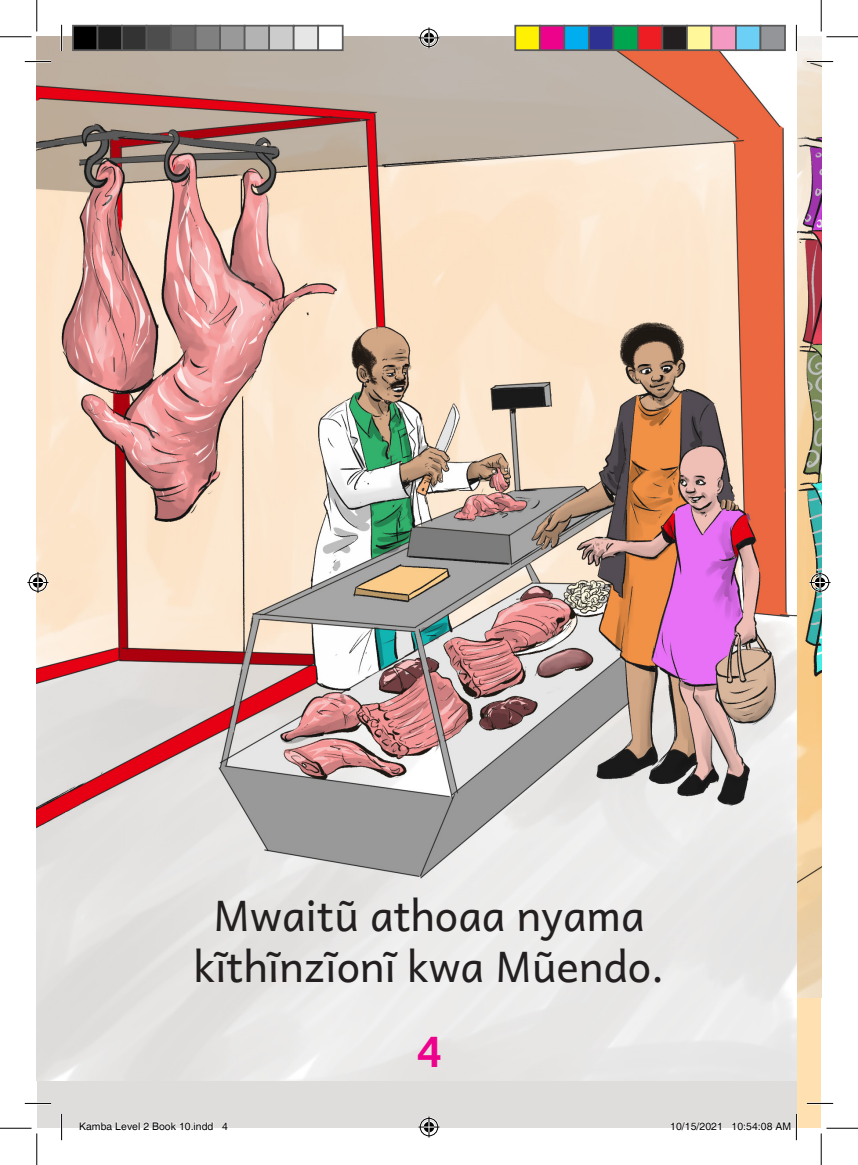
<style>
.page{position:relative;width:858px;height:1165px;background:#fff}
.page>*{position:absolute;margin:0;border:0;box-sizing:border-box;transform-origin:0 0}
.Body_Text{font:42px/50.4px "Andika New Basic";color:#231f20;text-align:center}
.t1{font:700 42px "Andika New Basic";color:#ed028c}
.t2{font:10.5px "Helvetica";color:#000}
</style>
<div class="page">
<div style="left:796px;top:37px;width:25px;height:1091px;background:#ffe1b1"></div>
<img style="left:796px;top:37px;width:25px;height:961px">
<div style="left:37px;top:37px;width:759px;height:1091px;background:#dfdddc"></div>
<img style="left:37px;top:37px;width:759px;height:1043px">
<hr style="left:25px;top:60px;width:26px;height:3px;background:#fff">
<hr style="left:806px;top:60px;width:26px;height:3px;background:#fff">
<hr style="left:25px;top:1102px;width:26px;height:2px;background:#fff">
<hr style="left:806px;top:1102px;width:26px;height:2px;background:#fff">
<hr style="left:60px;top:25px;width:3px;height:26px;background:#fff">
<hr style="left:60px;top:1114px;width:3px;height:26px;background:#fff">
<hr style="left:795px;top:25px;width:2px;height:26px;background:#fff">
<hr style="left:795px;top:1114px;width:2px;height:26px;background:#fff">
<svg style="left:25px;top:61px;width:26px;height:1px"></svg>
<svg style="left:806px;top:61px;width:26px;height:1px"></svg>
<svg style="left:25px;top:1103px;width:26px;height:1px"></svg>
<svg style="left:806px;top:1103px;width:26px;height:1px"></svg>
<svg style="left:61px;top:25px;width:1px;height:26px"></svg>
<svg style="left:61px;top:1114px;width:1px;height:26px"></svg>
<svg style="left:795px;top:25px;width:1px;height:26px"></svg>
<hr style="left:0;top:36px;width:32px;height:1px;background:#000">
<hr style="left:826px;top:36px;width:31px;height:1px;background:#000">
<hr style="left:0;top:1128px;width:32px;height:1px;background:#000">
<hr style="left:826px;top:1128px;width:31px;height:1px;background:#000">
<hr style="left:36px;top:0;width:1px;height:32px;background:#000">
<hr style="left:36px;top:1133px;width:1px;height:32px;background:#000">
<hr style="left:820px;top:0;width:1px;height:32px;background:#000">
<hr style="left:820px;top:1133px;width:1px;height:32px;background:#000">
<svg style="left:418px;top:27px;width:21px;height:21px"></svg>
<svg style="left:418px;top:1116px;width:21px;height:21px"></svg>
<svg style="left:27px;top:572px;width:21px;height:21px"></svg>
<svg style="left:809px;top:572px;width:21px;height:21px"></svg>
<div style="left:73px;top:26px;width:24px;height:24px;background:#000"></div>
<div style="left:72px;top:25px;width:26px;height:26px;border:2px solid #595959"></div>
<div style="left:97px;top:26px;width:25px;height:24px;background:#1a1a1a"></div>
<div style="left:97px;top:25px;width:26px;height:26px;border:2px solid #595959"></div>
<div style="left:122px;top:26px;width:24px;height:24px;background:#333"></div>
<div style="left:121px;top:25px;width:26px;height:26px;border:2px solid #595959"></div>
<div style="left:146px;top:26px;width:25px;height:24px;background:#4d4d4d"></div>
<div style="left:146px;top:25px;width:26px;height:26px;border:2px solid #595959"></div>
<div style="left:171px;top:26px;width:24px;height:24px;background:#666"></div>
<div style="left:170px;top:25px;width:26px;height:26px;border:2px solid #595959"></div>
<div style="left:195px;top:26px;width:25px;height:24px;background:#808080"></div>
<div style="left:195px;top:25px;width:26px;height:26px;border:2px solid #595959"></div>
<div style="left:220px;top:26px;width:24px;height:24px;background:#999"></div>
<div style="left:219px;top:25px;width:26px;height:26px;border:2px solid #595959"></div>
<div style="left:244px;top:26px;width:25px;height:24px;background:#b3b3b3"></div>
<div style="left:244px;top:25px;width:26px;height:26px;border:2px solid #595959"></div>
<div style="left:269px;top:26px;width:24px;height:24px;background:#ccc"></div>
<div style="left:268px;top:25px;width:26px;height:26px;border:2px solid #595959"></div>
<div style="left:293px;top:26px;width:25px;height:24px;background:#e6e6e6"></div>
<div style="left:293px;top:25px;width:26px;height:26px;border:2px solid #595959"></div>
<div style="left:318px;top:26px;width:24px;height:24px;background:#fff"></div>
<div style="left:317px;top:25px;width:26px;height:26px;border:2px solid #595959"></div>
<div style="left:515px;top:26px;width:24px;height:24px;background:#fff101"></div>
<div style="left:514px;top:25px;width:26px;height:26px;border:2px solid #595959"></div>
<div style="left:539px;top:26px;width:25px;height:24px;background:#ed028c"></div>
<div style="left:538px;top:25px;width:27px;height:26px;border:2px solid #595959"></div>
<div style="left:564px;top:26px;width:24px;height:24px;background:#00aeef"></div>
<div style="left:563px;top:25px;width:26px;height:26px;border:2px solid #595959"></div>
<div style="left:588px;top:26px;width:25px;height:24px;background:#2e3092"></div>
<div style="left:587px;top:25px;width:27px;height:26px;border:2px solid #595959"></div>
<div style="left:613px;top:26px;width:24px;height:24px;background:#00a54f"></div>
<div style="left:612px;top:25px;width:26px;height:26px;border:2px solid #595959"></div>
<div style="left:637px;top:26px;width:25px;height:24px;background:#ee1d23"></div>
<div style="left:636px;top:25px;width:27px;height:26px;border:2px solid #595959"></div>
<div style="left:662px;top:26px;width:24px;height:24px;background:#231f20"></div>
<div style="left:661px;top:25px;width:26px;height:26px;border:2px solid #595959"></div>
<div style="left:686px;top:26px;width:25px;height:24px;background:#fff79a"></div>
<div style="left:685px;top:25px;width:27px;height:26px;border:2px solid #595959"></div>
<div style="left:711px;top:26px;width:24px;height:24px;background:#f499c2"></div>
<div style="left:710px;top:25px;width:26px;height:26px;border:2px solid #595959"></div>
<div style="left:735px;top:26px;width:25px;height:24px;background:#6bcff6"></div>
<div style="left:734px;top:25px;width:27px;height:26px;border:2px solid #595959"></div>
<div style="left:760px;top:26px;width:24px;height:24px;background:#939598"></div>
<div style="left:759px;top:25px;width:26px;height:26px;border:2px solid #595959"></div>
<svg style="left:79px;top:1121px;width:134px;height:7px"></svg>
<svg style="left:222px;top:1122px;width:6px;height:6px"></svg>
<svg style="left:671px;top:1121px;width:50px;height:7px"></svg>
<svg style="left:732px;top:1114px;width:64px;height:26px"></svg>
<p class="Body_Text" style="left:194px;top:885px;width:472px">Mwaitũ athoaa nyama kĩthĩnzĩonĩ kwa Mũendo.</p>
<h1 class="t1" style="left:416px;top:1013px;width:26px">4</h1>
<p class="t2" style="left:79px;top:1120px;width:150px">Kamba Level 2 Book 10.indd 4</p>
<p class="t2" style="left:670px;top:1120px;width:122px">10/15/2021 10:54:08 AM</p>
</div>
